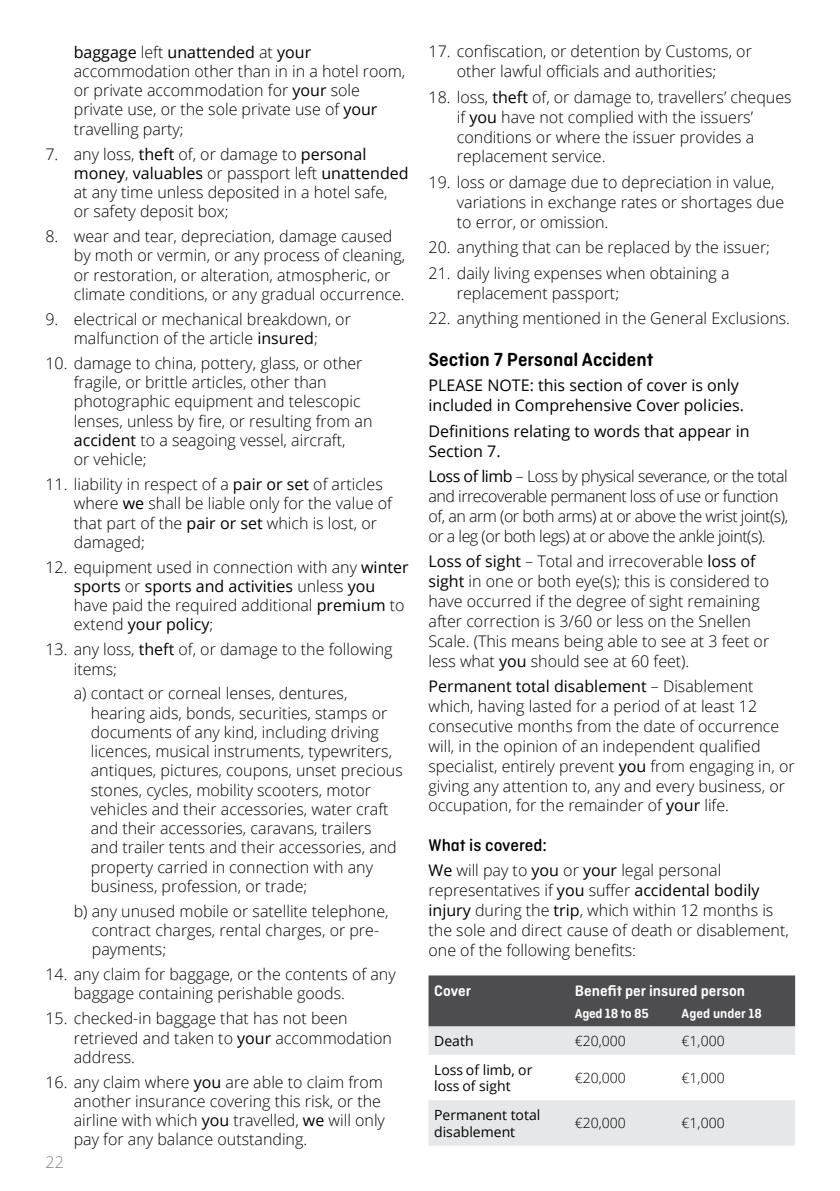
<style>
.page{position:relative;width:840px;height:1191px;background:#fff}
.page>*{position:absolute;margin:0;border:0;box-sizing:border-box;transform-origin:0 0}
.t1{font:600 20px "Ciutadella Rounded";color:#000}
.t2{font:500 18px "Ciutadella Rounded";color:#000}
.t3{font:300 16px/19.2px "Open Sans";color:#000}
.t4{font:300 16px/19.8px "Open Sans";letter-spacing:-.03em;color:#000}
.t5{font:16px/19.8px "Open Sans";color:#000}
.t6{font:600 16px "Ciutadella Rounded";color:#fff}
.t7{font:300 16px "Open Sans";color:#808285}
.t8{font:14px/16.8px "Open Sans";color:#000}
.t9{font:300 14px "Open Sans";color:#000}
.t10{font:600 14px "Ciutadella Rounded";color:#fff}
.t11{font:600 14px "Ciutadella Rounded";letter-spacing:-.02em;color:#fff}
.s1{font-weight:400}
</style>
<div class="page">
<div style="left:428px;top:975px;width:366px;height:51px;background:#4d4d4f"></div>
<svg style="left:428px;top:1026px;width:366px;height:119px;fill:#e6e7e8"></svg>
<p class="t3" style="left:74px;top:42px;width:333px"><span class="s1">baggage</span> left <span class="s1">unattended</span> at <span class="s1">your </span>accommodation other than in in a hotel room, or private accommodation for <span class="s1">your</span> sole private use, or the sole private use of <span class="s1">your </span>travelling party;</p>
<p class="t3" style="left:74px;top:144px;width:336px;text-indent:-28px">7. any loss, <span class="s1">theft</span> of, or damage to <span class="s1">personal money</span>, <span class="s1">valuables</span> or passport left <span class="s1">unattended </span>at any time unless deposited in a hotel safe,<br>or safety deposit box;</p>
<p class="t3" style="left:74px;top:226px;width:333px;text-indent:-28px">8. wear and tear, depreciation, damage caused by moth or vermin, or any process of cleaning, or restoration, or alteration, atmospheric, or climate conditions, or any gradual occurrence.</p>
<p class="t3" style="left:45px;top:309px;width:307px;text-align:center">9. electrical or mechanical breakdown, or malfunction of the article <span class="s1">insured</span>;</p>
<p class="t3" style="left:74px;top:353px;width:300px;text-indent:-28px">10. damage to china, pottery, glass, or other fragile, or brittle articles, other than photographic equipment and telescopic lenses, unless by fire, or resulting from an <span class="s1">accident</span> to a seagoing vessel, aircraft,<br>or vehicle;</p>
<p class="t3" style="left:74px;top:474px;width:319px;text-indent:-28px">11. liability in respect of a <span class="s1">pair or set</span> of articles where <span class="s1">we</span> shall be liable only for the value of that part of the <span class="s1">pair or set</span> which is lost, or damaged;</p>
<p class="t3" style="left:74px;top:557px;width:336px;text-indent:-28px">12. equipment used in connection with any <span class="s1">winter sports</span> or <span class="s1">sports and activities</span> unless <span class="s1">you </span>have paid the required additional <span class="s1">premium</span> to extend <span class="s1">your policy</span>;</p>
<p class="t3" style="left:74px;top:639px;width:320px;text-indent:-28px">13. any loss, <span class="s1">theft</span> of, or damage to the following items;</p>
<p class="t3" style="left:91px;top:683px;width:313px;text-indent:-17px">a) contact or corneal lenses, dentures, hearing aids, bonds, securities, stamps or documents of any kind, including driving licences, musical instruments, typewriters, antiques, pictures, coupons, unset precious stones, cycles, mobility scooters, motor vehicles and their accessories, water craft and their accessories, caravans, trailers and trailer tents and their accessories, and property carried in connection with any business, profession, or trade;</p>
<p class="t3" style="left:92px;top:901px;width:298px;text-indent:-18px">b) any unused mobile or satellite telephone, contract charges, rental charges, or pre&shy;payments;</p>
<p class="t3" style="left:74px;top:964px;width:323px;text-indent:-28px">14. any claim for baggage, or the contents of any baggage containing perishable goods.</p>
<p class="t3" style="left:74px;top:1008px;width:319px;text-indent:-28px">15. checked-in baggage that has not been retrieved and taken to <span class="s1">your</span> accommodation address.</p>
<p class="t3" style="left:74px;top:1072px;width:312px;text-indent:-28px">16. any claim where <span class="s1">you</span> are able to claim from another insurance covering this risk, or the airline with which <span class="s1">you</span> travelled, <span class="s1">we</span> will only pay for any balance outstanding.</p>
<p class="t7" style="left:45px;top:1151px;width:20px">22</p>
<p class="t3" style="left:428px;top:41px;width:325px;line-height:19.8px;text-align:center">17. confiscation, or detention by Customs, or other lawful officials and authorities;</p>
<p class="t3" style="left:456px;top:87px;width:336px;line-height:19.8px;text-indent:-28px">18. loss, <span class="s1">theft</span> of, or damage to, travellers’ cheques if <span class="s1">you</span> have not complied with the issuers’ conditions or where the issuer provides a replacement service.</p>
<p class="t3" style="left:456px;top:172px;width:328px;line-height:19.8px;text-indent:-28px">19. loss or damage due to depreciation in value, variations in exchange rates or shortages due to error, or omission.</p>
<p class="t3" style="left:428px;top:237px;width:343px">20. anything that can be replaced by the issuer;</p>
<p class="t3" style="left:456px;top:263px;width:274px;line-height:19.8px;text-indent:-28px">21. daily living expenses when obtaining a replacement passport;</p>
<p class="t3" style="left:428px;top:308px;width:363px">22. anything mentioned in the General Exclusions.</p>
<p class="t1" style="left:428px;top:348px;width:226px">Section 7 Personal Accident</p>
<p class="t5" style="left:428px;top:375px;width:317px">PLEASE NOTE: this section of cover is only included in Comprehensive Cover policies.</p>
<p class="t5" style="left:428px;top:421px;width:322px">Definitions relating to words that appear in<br>Section 7.</p>
<p class="t4" style="left:428px;top:466px;width:361px"><span class="s1">Loss of limb</span> – Loss by physical severance, or the total and irrecoverable permanent loss of use or function of, an arm (or both arms) at or above the wrist joint(s), or a leg (or both legs) at or above the ankle joint(s).</p>
<p class="t3" style="left:428px;top:551px;width:342px;line-height:19.8px"><span class="s1">Loss of sight</span> – Total and irrecoverable <span class="s1">loss of sight</span> in one or both eye(s); this is considered to have occurred if the degree of sight remaining after correction is 3/60 or less on the Snellen Scale. (This means being able to see at 3 feet or less what <span class="s1">you</span> should see at 60 feet).</p>
<p class="t3" style="left:428px;top:676px;width:367px;line-height:19.8px"><span class="s1">Permanent total disablement</span> – Disablement which, having lasted for a period of at least 12 consecutive months from the date of occurrence will, in the opinion of an independent qualified specialist, entirely prevent <span class="s1">you</span> from engaging in, or giving any attention to, any and every business, or occupation, for the remainder of <span class="s1">your</span> life.</p>
<p class="t2" style="left:428px;top:834px;width:120px">What is covered:</p>
<p class="t3" style="left:428px;top:860px;width:361px;line-height:19.8px"><span class="s1">We</span> will pay to <span class="s1">you</span> or <span class="s1">your</span> legal personal representatives if <span class="s1">you</span> suffer <span class="s1">accidental bodily injury</span> during the <span class="s1">trip</span>, which within 12 months is the sole and direct cause of death or disablement, one of the following benefits:</p>
<p class="t6" style="left:434px;top:981px;width:38px">Cover</p>
<p class="t6" style="left:574px;top:981px;width:172px">Benefit per insured person</p>
<p class="t11" style="left:574px;top:1005px;width:75px">Aged 18 to 85</p>
<p class="t10" style="left:681px;top:1005px;width:82px">Aged under 18</p>
<p class="t8" style="left:434px;top:1032px;width:41px">Death</p>
<p class="t9" style="left:574px;top:1031px;width:52px">€20,000</p>
<p class="t9" style="left:681px;top:1031px;width:44px">€1,000</p>
<p class="t8" style="left:434px;top:1060px;width:100px">Loss of limb, or loss of sight</p>
<p class="t9" style="left:574px;top:1068px;width:52px">€20,000</p>
<p class="t9" style="left:681px;top:1068px;width:44px">€1,000</p>
<p class="t8" style="left:434px;top:1106px;width:108px">Permanent total disablement</p>
<p class="t9" style="left:574px;top:1113px;width:52px">€20,000</p>
<p class="t9" style="left:681px;top:1113px;width:44px">€1,000</p>
</div>
